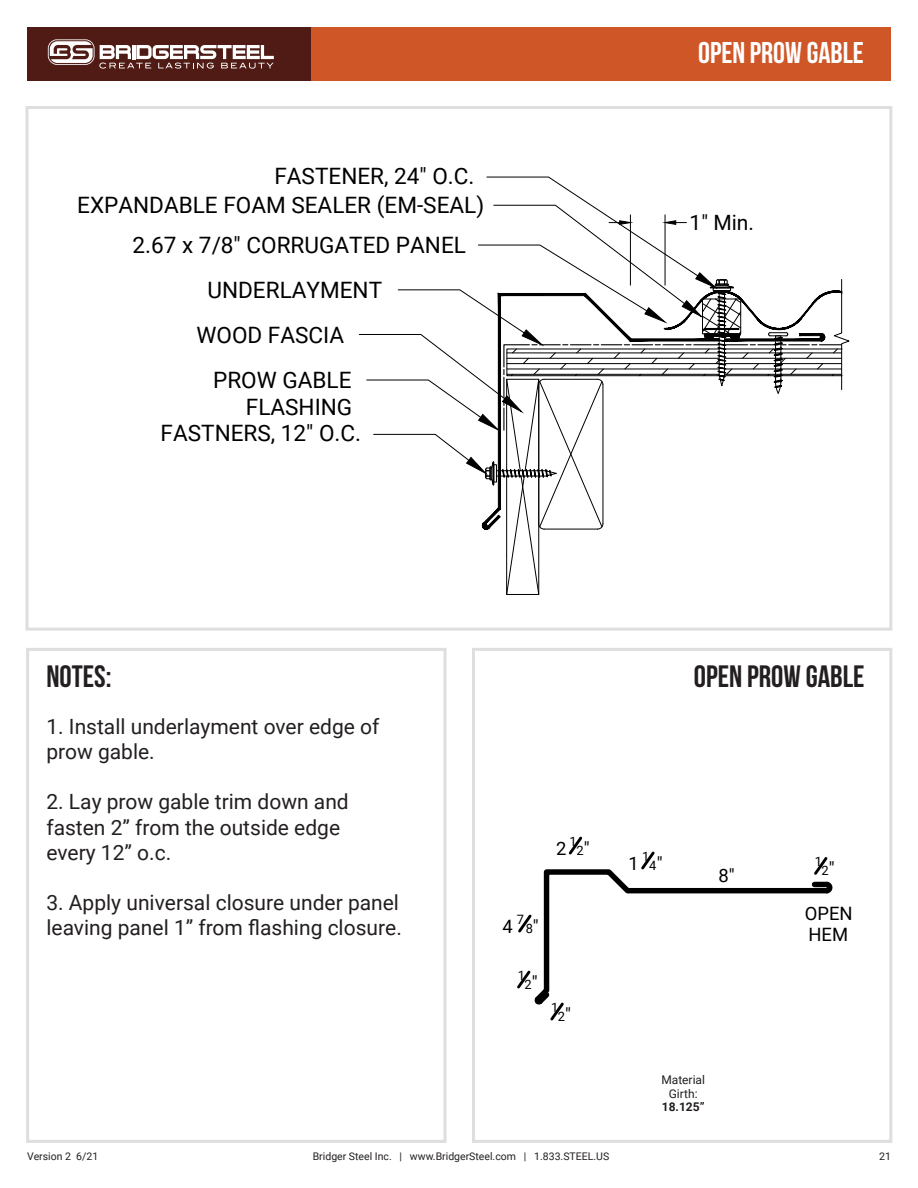
<style>
.page{position:relative;width:918px;height:1188px;background:#fff}
.page>*{position:absolute;margin:0;border:0;box-sizing:border-box;transform-origin:0 0}
.t1{font:30.9px "Bebas Neue";color:#231f20}
.Page_Header_Right{font:30px "Bebas Neue";color:#fff}
.t2{font:22.5px/27px "Roboto";color:#000;text-align:right}
.t3{font:21px "Roboto";color:#231f20}
.t4{font:21px "Roboto";color:#000}
.t5{font:18.45px/21.8px "Roboto";color:#000}
.t6{font:12.9px/9.3px "Roboto";color:#000}
.t7{font:12px "Roboto";color:#231f20}
.t8{font:700 12px "Roboto";color:#231f20}
.t9{font:10.5px "Roboto";color:#231f20}
.s1{font-size:18.45px}
</style>
<div class="page">
<div style="left:310px;top:27px;width:581px;height:54px;background:#cf5627"></div>
<div style="left:27px;top:27px;width:283px;height:54px;background:#4f1b14"></div>
<svg style="left:48px;top:39px;width:226px;height:30px"></svg>
<div style="left:26px;top:106px;width:866px;height:525px;border:3px solid #dedede"></div>
<div style="left:26px;top:648px;width:421px;height:495px;border:3px solid #dedede"></div>
<div style="left:472px;top:648px;width:420px;height:495px;border:3px solid #dedede"></div>
<svg style="left:359px;top:177px;width:491px;height:418px"></svg>
<svg style="left:517px;top:836px;width:316px;height:185px"></svg>
<p class="t2" style="left:274px;top:161px;width:202px">FASTENER, 24" O.C.</p>
<p class="t2" style="left:77px;top:190px;width:409px">EXPANDABLE FOAM SEALER (EM-SEAL)</p>
<p class="t2" style="left:133px;top:230px;width:335px">2.67 x 7/8" CORRUGATED PANEL</p>
<p class="t2" style="left:196px;top:267px;width:187px;line-height:44.8px;text-align:left;text-indent:11px">UNDERLAYMENT<br>WOOD FASCIA</p>
<p class="t2" style="left:213px;top:366px;width:141px">PROW GABLE<br>FLASHING</p>
<p class="t2" style="left:161px;top:419px;width:202px">FASTNERS, 12" O.C.</p>
<p class="Page_Header_Right" style="left:698px;top:36px;width:167px">OPEN PROW GABLE</p>
<p class="t4" style="left:690px;top:208px;width:66px">1" Min.</p>
<p class="t1" style="left:46px;top:659px;width:67px">NOTES:</p>
<p class="t3" style="left:46px;top:712px;width:334px">1. Install underlayment over edge of</p>
<p class="t3" style="left:46px;top:737px;width:110px">prow gable.</p>
<p class="t3" style="left:46px;top:787px;width:304px">2. Lay prow gable trim down and</p>
<p class="t3" style="left:46px;top:812px;width:295px">fasten 2” from the outside edge</p>
<p class="t3" style="left:46px;top:838px;width:126px">every 12” o.c.</p>
<p class="t3" style="left:46px;top:888px;width:354px">3. Apply universal closure under panel</p>
<p class="t3" style="left:46px;top:913px;width:357px">leaving panel 1” from flashing closure.</p>
<p class="t1" style="left:694px;top:659px;width:172px">OPEN PROW GABLE</p>
<p class="t5" style="left:556px;top:837px;width:12px">2</p>
<p class="t6" style="left:576px;top:836px;width:15px;text-indent:-7px">1<br>2<span class="s1">"</span></p>
<p class="t6" style="left:517px;top:914px;width:9px">7</p>
<p class="t6" style="left:526px;top:923px;width:15px">8<span class="s1">"</span></p>
<p class="t5" style="left:503px;top:915px;width:12px">4</p>
<p class="t6" style="left:525px;top:970px;width:15px;text-indent:-7px">1<br>2<span class="s1">"</span></p>
<p class="t6" style="left:558px;top:1002px;width:15px;text-indent:-7px">1<br>2<span class="s1">"</span></p>
<p class="t5" style="left:628px;top:852px;width:12px">1</p>
<p class="t6" style="left:649px;top:851px;width:15px;text-indent:-7px">1<br>4<span class="s1">"</span></p>
<p class="t5" style="left:719px;top:864px;width:18px">8"</p>
<p class="t7" style="left:661px;top:1072px;width:45px">Material</p>
<p class="t7" style="left:669px;top:1085px;width:30px">Girth:</p>
<p class="t8" style="left:662px;top:1099px;width:44px">18.125”</p>
<p class="t6" style="left:822px;top:856px;width:15px;text-indent:-7px">1<br>2<span class="s1">"</span></p>
<p class="t5" style="left:805px;top:901px;width:49px">OPEN<br>HEM</p>
<p class="t9" style="left:27px;top:1149px;width:73px">Version 2 6/21</p>
<p class="t9" style="left:313px;top:1149px;width:298px">Bridger Steel Inc. | www.BridgerSteel.com | 1.833.STEEL.US</p>
<p class="t9" style="left:879px;top:1149px;width:13px">21</p>
</div>
